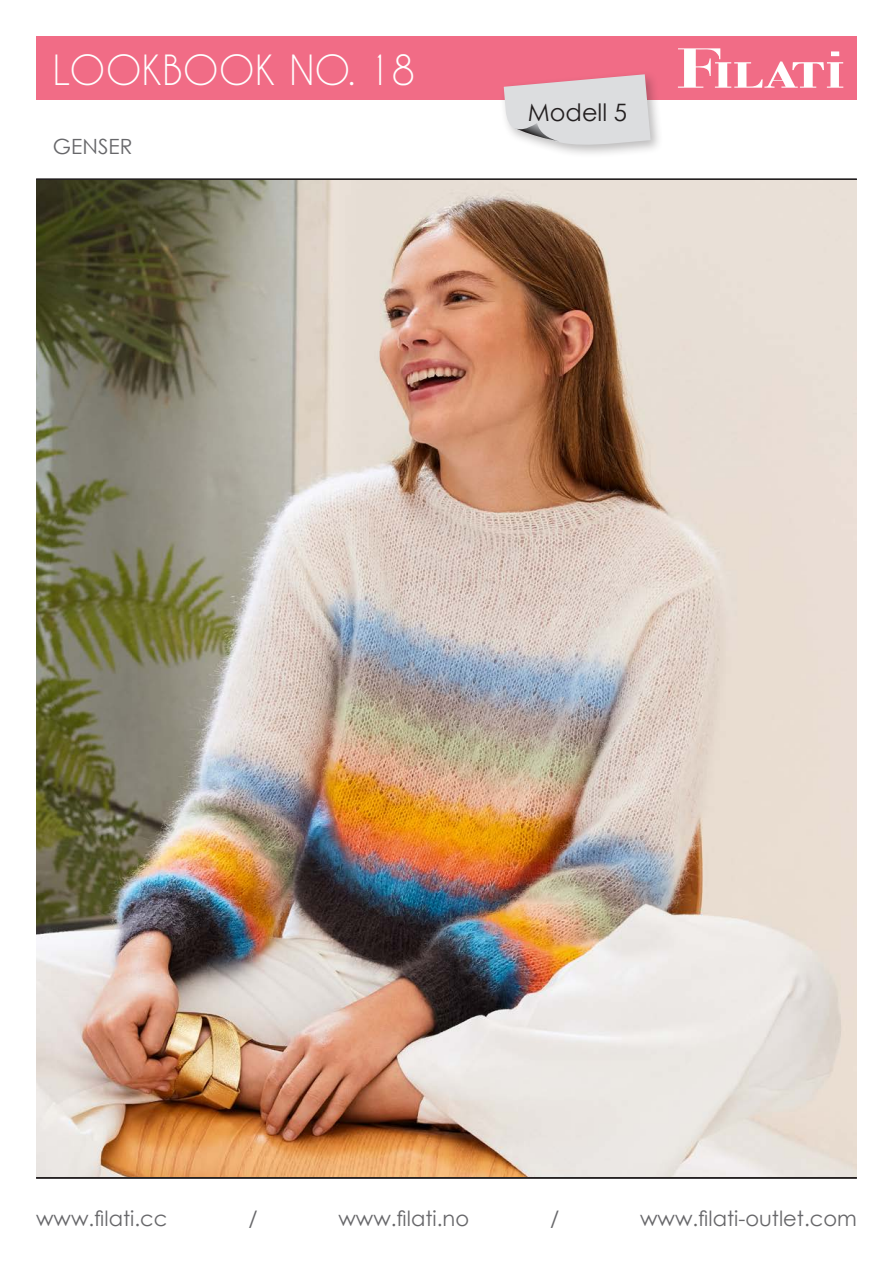
<style>
.page{position:relative;width:893px;height:1263px;background:#fff}
.page>*{position:absolute;margin:0;border:0;box-sizing:border-box;transform-origin:0 0}
.t1{font:39px "Caviar Dreams";color:#fff}
.t2{font:24px "Century Gothic";color:#231f20}
.t3{font:21px "Century Gothic";color:#67676a}
</style>
<div class="page">
<hr style="left:36px;top:1177px;width:821px;height:1px;background:#231f20">
<hr style="left:36px;top:179px;width:821px;height:1px;background:#231f20">
<div style="left:36px;top:36px;width:821px;height:64px;background:#f16c86"></div>
<svg style="left:678px;top:48px;width:165px;height:40px"></svg>
<div style="left:499px;top:70px;width:165px;height:88px;background:#231f20;opacity:.3"></div>
<svg style="left:504px;top:74px;width:147px;height:76px;background:#dcd1d5"></svg>
<img style="left:36px;top:180px;width:821px;height:997px">
<p class="t1" style="left:53px;top:47px;width:364px">LOOKBOOK NO. 18</p>
<p class="t3" style="left:53px;top:131px;width:81px">GENSER</p>
<p class="t2" style="left:528px;top:96px;width:101px">Modell 5</p>
<p class="t3" style="left:36px;top:1204px;width:133px">www.filati.cc</p>
<p class="t3" style="left:248px;top:1204px;width:11px">/</p>
<p class="t3" style="left:338px;top:1204px;width:132px">www.filati.no</p>
<p class="t3" style="left:550px;top:1204px;width:11px">/</p>
<p class="t3" style="left:640px;top:1204px;width:218px">www.filati-outlet.com</p>
</div>
